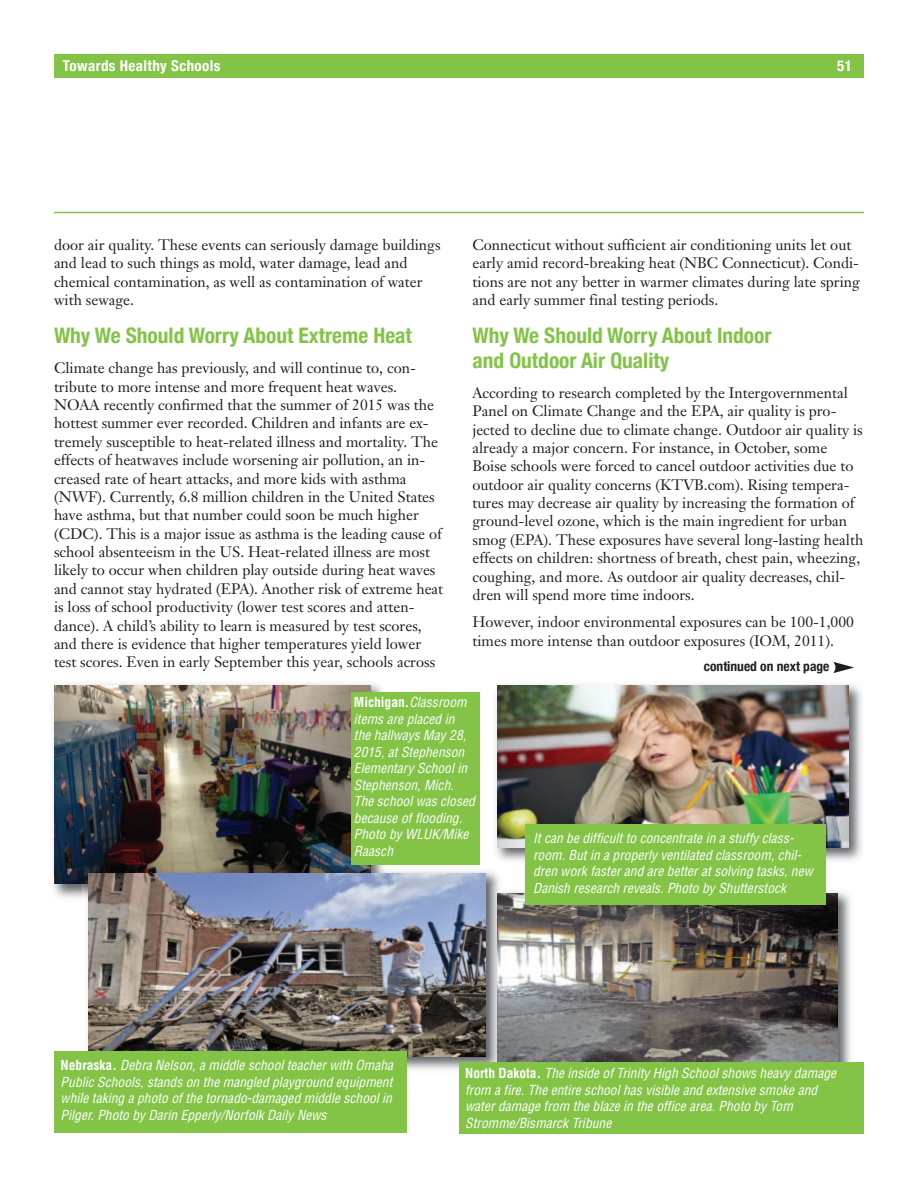
<style>
.page{position:relative;width:918px;height:1188px;background:#fff}
.page>*{position:absolute;margin:0;border:0;box-sizing:border-box;transform-origin:0 0}
.t1{font:700 condensed 21.45px/24.5px "Helvetica Neue";color:#83c447}
.t2{font:15px/18.5px "Janson Text";color:#231f20}
.t3{font:700 condensed 15px "Helvetica Neue";letter-spacing:.025em;color:#fff}
.t4{font:italic condensed 13.5px/16.5px "Helvetica";letter-spacing:.005em;color:#fff}
.t5{font:700 condensed 13.5px "Helvetica Neue";color:#231f20}
.s1{font-weight:700;font-style:normal}
</style>
<div class="page">
<div style="left:54px;top:54px;width:810px;height:23px;background:#83c447"></div>
<img style="left:53px;top:683px;width:337px;height:215px">
<img style="left:54px;top:686px;width:316px;height:198px">
<img style="left:495px;top:684px;width:367px;height:184px">
<img style="left:497px;top:686px;width:352px;height:161px">
<img style="left:87px;top:870px;width:413px;height:200px">
<img style="left:82px;top:866px;width:308px;height:38px">
<svg style="left:495px;top:866px;width:10px;height:2px"></svg>
<img style="left:89px;top:873px;width:397px;height:183px">
<img style="left:491px;top:886px;width:360px;height:176px">
<img style="left:497px;top:893px;width:340px;height:169px">
<div style="left:351px;top:692px;width:129px;height:172px;background:#83c447"></div>
<div style="left:525px;top:824px;width:300px;height:81px;background:#83c447"></div>
<div style="left:459px;top:1062px;width:405px;height:72px;background:#83c447"></div>
<div style="left:54px;top:1051px;width:353px;height:82px;background:#83c447"></div>
<svg style="left:833px;top:662px;width:21px;height:11px"></svg>
<hr style="left:54px;top:212px;width:810px;height:1px;background:#83c447">
<p class="t3" style="left:63px;top:57px;width:159px">Towards Healthy Schools</p>
<p class="t3" style="left:837px;top:57px;width:16px">51</p>
<p class="t2" style="left:54px;top:237px;width:388px">door air quality. These events can seriously damage buildings and lead to such things as mold, water damage, lead and chemical contamination, as well as contamination of water with sewage.</p>
<h1 class="t1" style="left:54px;top:323px;width:359px">Why We Should Worry About Extreme Heat</h1>
<p class="t2" style="left:54px;top:360px;width:391px">Climate change has previously, and will continue to, con&shy;tribute to more intense and more frequent heat waves.<br>NOAA recently confirmed that the summer of 2015 was the hottest summer ever recorded. Children and infants are ex&shy;tremely susceptible to heat-related illness and mortality. The effects of heatwaves include worsening air pollution, an in&shy;creased rate of heart attacks, and more kids with asthma (NWF). Currently, 6.8 million children in the United States have asthma, but that number could soon be much higher (CDC). This is a major issue as asthma is the leading cause of school absenteeism in the US. Heat-related illness are most likely to occur when children play outside during heat waves and cannot stay hydrated (EPA). Another risk of extreme heat is loss of school productivity (lower test scores and atten&shy;dance). A child’s ability to learn is measured by test scores, and there is evidence that higher temperatures yield lower test scores. Even in early September this year, schools across</p>
<p class="t2" style="left:473px;top:237px;width:389px">Connecticut without sufficient air conditioning units let out early amid record-breaking heat (NBC Connecticut). Condi&shy;tions are not any better in warmer climates during late spring and early summer final testing periods.</p>
<h1 class="t1" style="left:472px;top:323px;width:301px">Why We Should Worry About Indoor and Outdoor Air Quality</h1>
<p class="t2" style="left:472px;top:385px;width:392px">According to research completed by the Intergovernmental Panel on Climate Change and the EPA, air quality is pro&shy;jected to decline due to climate change. Outdoor air quality is already a major concern. For instance, in October, some Boise schools were forced to cancel outdoor activities due to outdoor air quality concerns (KTVB.com). Rising tempera&shy;tures may decrease air quality by increasing the formation of ground-level ozone, which is the main ingredient for urban smog (EPA). These exposures have several long-lasting health effects on children: shortness of breath, chest pain, wheezing, coughing, and more. As outdoor air quality decreases, chil&shy;dren will spend more time indoors.</p>
<p class="t2" style="left:473px;top:614px;width:383px">However, indoor environmental exposures can be 100-1,000 times more intense than outdoor exposures (IOM, 2011).</p>
<p class="t5" style="left:704px;top:658px;width:127px">continued on next page</p>
<p class="t4" style="left:354px;top:694px;width:123px"><span class="s1">Michigan.</span>Classroom items are placed in<br>the hallways May 28,<br>2015, at Stephenson<br>Elementary School in<br>Stephenson, Mich.<br>The school was closed because of flooding.<br>Photo by WLUK/Mike<br>Raasch</p>
<p class="t4" style="left:533px;top:830px;width:281px">It can be difficult to concentrate in a stuffy class&shy;room. But in a properly ventilated classroom, chil&shy;dren work faster and are better at solving tasks, new Danish research reveals. Photo by Shutterstock</p>
<p class="t4" style="left:61px;top:1058px;width:334px;text-align:justify"><span class="s1">Nebraska.</span> Debra Nelson, a middle school teacher with Omaha Public Schools, stands on the mangled playground equipment while taking a photo of the tornado-damaged middle school in Pilger. Photo by Darin Epperly/Norfolk Daily News</p>
<p class="t4" style="left:465px;top:1065px;width:372px"><span class="s1">North Dakota.</span> The inside of Trinity High School shows heavy damage from a fire. The entire school has visible and extensive smoke and water damage from the blaze in the office area. Photo by Tom Stromme/Bismarck Tribune</p>
</div>
